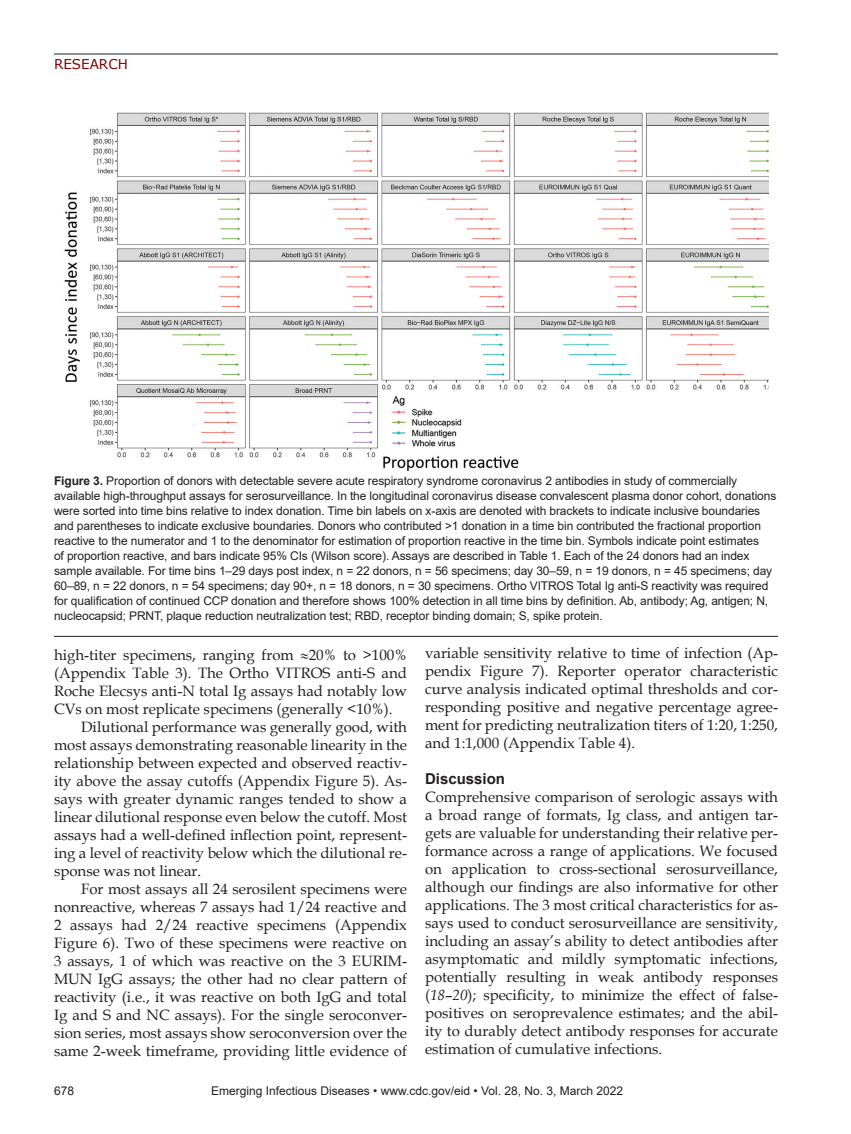
<style>
.page{position:relative;width:851px;height:1134px;background:#fff}
.page>*{position:absolute;margin:0;border:0;box-sizing:border-box;transform-origin:0 0}
.t1{font:15px/18px "Book Antiqua";color:#231f20;text-align:justify}
.t2{font:700 15px "Arial";color:#231f20}
.t3{font:13.5px "Verdana";color:#820301}
.t4{font:12px/15px "Arial";letter-spacing:-.01em;color:#231f20}
.s1{font-weight:700}
.s2{font-style:italic}
</style>
<div class="page">
<hr style="left:54px;top:54px;width:724px;height:1px;background:#231f20">
<img style="left:64px;top:112px;width:704px;height:359px">
<hr style="left:54px;top:636px;width:724px;height:1px;background:#231f20">
<p class="t3" style="left:54px;top:55px;width:75px">RESEARCH</p>
<p class="t4" style="left:54px;top:474px;width:723px"><span class="s1">Figure 3.</span> Proportion of donors with detectable severe acute respiratory syndrome coronavirus 2 antibodies in study of commercially available high-throughput assays for serosurveillance. In the longitudinal coronavirus disease convalescent plasma donor cohort, donations were sorted into time bins relative to index donation. Time bin labels on x-axis are denoted with brackets to indicate inclusive boundaries and parentheses to indicate exclusive boundaries. Donors who contributed &gt;1 donation in a time bin contributed the fractional proportion reactive to the numerator and 1 to the denominator for estimation of proportion reactive in the time bin. Symbols indicate point estimates<br>of proportion reactive, and bars indicate 95% CIs (Wilson score). Assays are described in Table 1. Each of the 24 donors had an index sample available. For time bins 1–29 days post index, n = 22 donors, n = 56 specimens; day 30–59, n = 19 donors, n = 45 specimens; day 60–89, n = 22 donors, n = 54 specimens; day 90+, n = 18 donors, n = 30 specimens. Ortho VITROS Total Ig anti-S reactivity was required for qualification of continued CCP donation and therefore shows 100% detection in all time bins by definition. Ab, antibody; Ag, antigen; N, nucleocapsid; PRNT, plaque reduction neutralization test; RBD, receptor binding domain; S, spike protein.</p>
<p class="t1" style="left:54px;top:645px;width:354px">high-titer specimens, ranging from ≈20% to &gt;100%</p>
<p class="t1" style="left:54px;top:663px;width:354px">(Appendix Table 3). The Ortho VITROS anti-S and</p>
<p class="t1" style="left:54px;top:681px;width:354px">Roche Elecsys anti-N total Ig assays had notably low</p>
<p class="t1" style="left:54px;top:699px;width:340px">CVs on most replicate specimens (generally &lt;10%).</p>
<p class="t1" style="left:81px;top:717px;width:327px">Dilutional performance was generally good, with</p>
<p class="t1" style="left:54px;top:735px;width:354px">most assays demonstrating reasonable linearity in the</p>
<p class="t1" style="left:54px;top:753px;width:354px">relationship between expected and observed reactiv-</p>
<p class="t1" style="left:54px;top:771px;width:354px">ity above the assay cutoffs (Appendix Figure 5). As-</p>
<p class="t1" style="left:54px;top:789px;width:354px">says with greater dynamic ranges tended to show a</p>
<p class="t1" style="left:54px;top:807px;width:354px">linear dilutional response even below the cutoff. Most</p>
<p class="t1" style="left:54px;top:825px;width:354px">assays had a well-defined inflection point, represent-</p>
<p class="t1" style="left:54px;top:843px;width:354px">ing a level of reactivity below which the dilutional re-</p>
<p class="t1" style="left:54px;top:861px;width:149px">sponse was not linear.</p>
<p class="t1" style="left:81px;top:879px;width:327px">For most assays all 24 serosilent specimens were</p>
<p class="t1" style="left:54px;top:897px;width:354px">nonreactive, whereas 7 assays had 1/24 reactive and</p>
<p class="t1" style="left:54px;top:915px;width:354px">2 assays had 2/24 reactive specimens (Appendix</p>
<p class="t1" style="left:54px;top:933px;width:354px">Figure 6). Two of these specimens were reactive on</p>
<p class="t1" style="left:54px;top:951px;width:354px">3 assays, 1 of which was reactive on the 3 EURIM-</p>
<p class="t1" style="left:54px;top:969px;width:354px">MUN IgG assays; the other had no clear pattern of</p>
<p class="t1" style="left:54px;top:987px;width:354px">reactivity (i.e., it was reactive on both IgG and total</p>
<p class="t1" style="left:54px;top:1005px;width:354px">Ig and S and NC assays). For the single seroconver-</p>
<p class="t1" style="left:54px;top:1023px;width:354px">sion series, most assays show seroconversion over the</p>
<p class="t1" style="left:54px;top:1041px;width:354px">same 2-week timeframe, providing little evidence of</p>
<p class="t1" style="left:425px;top:644px;width:354px">variable sensitivity relative to time of infection (Ap&shy;pendix Figure 7). Reporter operator characteristic curve analysis indicated optimal thresholds and cor&shy;responding positive and negative percentage agree&shy;ment for predicting neutralization titers of 1:20, 1:250, and 1:1,000 (Appendix Table 4).</p>
<p class="t2" style="left:425px;top:768px;width:82px">Discussion</p>
<p class="t1" style="left:425px;top:788px;width:354px">Comprehensive comparison of serologic assays with a broad range of formats, Ig class, and antigen tar&shy;gets are valuable for understanding their relative per&shy;formance across a range of applications. We focused on application to cross-sectional serosurveillance, although our findings are also informative for other applications. The 3 most critical characteristics for as&shy;says used to conduct serosurveillance are sensitivity, including an assay’s ability to detect antibodies after asymptomatic and mildly symptomatic infections, potentially resulting in weak antibody responses (<span class="s2">18</span>–<span class="s2">20</span>); specificity, to minimize the effect of false&shy;positives on seroprevalence estimates; and the abil&shy;ity to durably detect antibody responses for accurate estimation of cumulative infections.</p>
<p class="t4" style="left:54px;top:1084px;width:22px">678</p>
<p class="t4" style="left:211px;top:1084px;width:413px">Emerging Infectious Diseases • www.cdc.gov/eid • Vol. 28, No. 3, March 2022</p>
</div>
